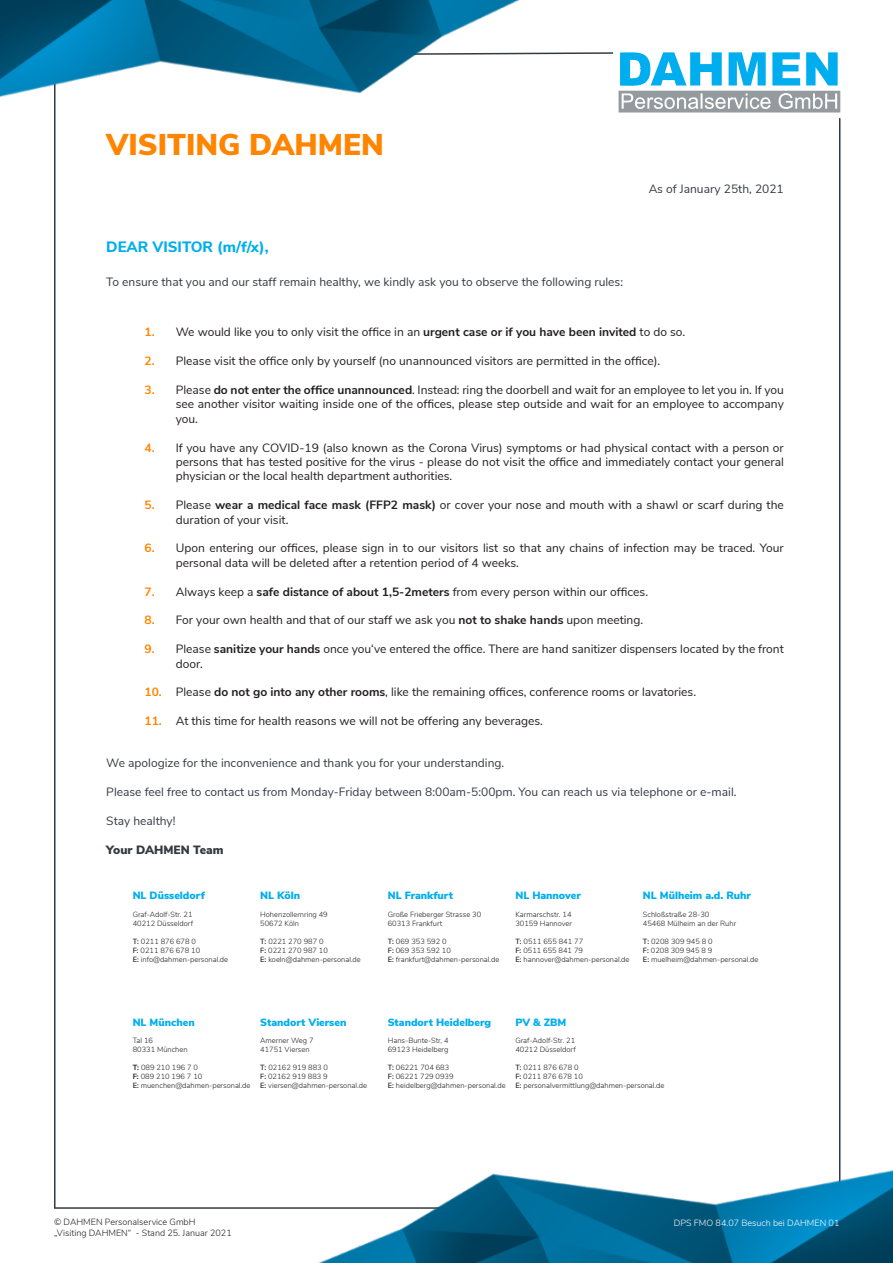
<style>
.page{position:relative;width:893px;height:1263px;background:#fff}
.page>*{position:absolute;margin:0;border:0;box-sizing:border-box;transform-origin:0 0}
.t1{font:900 30px "Nunito Sans";color:#ff8500}
.t2{font:800 15px "Nunito Sans";color:#00aeef}
.t3{font:12px/14.4px "Nunito Sans";color:#231f20}
.t4{font:12px "Nunito Sans";color:#333b42}
.t5{font:700 12px "Nunito Sans";color:#ff8500}
.t6{font:900 12px "Nunito Sans";color:#333b42}
.t7{font:900 10.5px "Nunito Sans";color:#00aeef}
.t8{font:300 9px "Nunito Sans";color:#231f20}
.t9{font:300 9px "Nunito Sans";color:#fff}
.t10{font:300 7.5px "Nunito Sans";color:#231f20}
.s1{font-weight:700}
.s2{font-weight:600}
</style>
<div class="page">
<hr style="left:54px;top:52px;width:2px;height:1156px;background:#333b42">
<hr style="left:54px;top:1207px;width:786px;height:2px;background:#333b42">
<hr style="left:839px;top:118px;width:1px;height:1091px;background:#333b42">
<img style="left:260px;top:1157px;width:633px;height:106px">
<svg style="left:530px;top:52px;width:310px;height:60px"></svg>
<img style="left:0;top:0;width:530px;height:106px">
<p class="t1" style="left:106px;top:123px;width:279px">VISITING DAHMEN</p>
<p class="t2" style="left:106px;top:236px;width:164px">DEAR VISITOR (m/f/x),</p>
<p class="t4" style="left:106px;top:273px;width:518px">To ensure that you and our staff remain healthy, we kindly ask you to observe the following rules:</p>
<p class="t4" style="left:649px;top:180px;width:137px">As of January 25th, 2021</p>
<p class="t5" style="left:145px;top:323px;width:12px">1.</p>
<p class="t5" style="left:145px;top:352px;width:12px">2.</p>
<p class="t5" style="left:145px;top:381px;width:12px">3.</p>
<p class="t5" style="left:145px;top:439px;width:12px">4.</p>
<p class="t5" style="left:145px;top:496px;width:12px">5.</p>
<p class="t5" style="left:145px;top:539px;width:12px">6.</p>
<p class="t5" style="left:145px;top:583px;width:12px">7.</p>
<p class="t5" style="left:145px;top:611px;width:12px">8.</p>
<p class="t5" style="left:145px;top:640px;width:12px">9.</p>
<p class="t5" style="left:145px;top:683px;width:19px">10.</p>
<p class="t5" style="left:145px;top:712px;width:19px">11.</p>
<p class="t3" style="left:176px;top:324px;width:511px">We would like you to only visit the office in an <span class="s1">urgent case or if you have been invited</span> to do so.</p>
<p class="t3" style="left:176px;top:353px;width:486px">Please visit the office only by yourself (no unannounced visitors are permitted in the office).</p>
<p class="t3" style="left:176px;top:382px;width:610px;text-align:justify">Please <span class="s1">do not enter the office unannounced</span>. Instead: ring the doorbell and wait for an employee to let you in. If you see another visitor waiting inside one of the offices, please step outside and wait for an employee to accompany you.</p>
<p class="t3" style="left:176px;top:439px;width:610px;text-align:justify">If you have any COVID-19 (also known as the Corona Virus) symptoms or had physical contact with a person or persons that has tested positive for the virus - please do not visit the office and immediately contact your general physician or the local health department authorities.</p>
<p class="t3" style="left:176px;top:497px;width:610px">Please <span class="s1">wear a medical face mask (FFP2 mask)</span> or cover your nose and mouth with a shawl or scarf during the duration of your visit.</p>
<p class="t3" style="left:176px;top:540px;width:610px">Upon entering our offices, please sign in to our visitors list so that any chains of infection may be traced. Your personal data will be deleted after a retention period of 4 weeks.</p>
<p class="t3" style="left:176px;top:583px;width:474px">Always keep a <span class="s1">safe distance of about 1,5-2meters</span> from every person within our offices.</p>
<p class="t3" style="left:176px;top:612px;width:469px">For your own health and that of our staff we ask you <span class="s1">not to shake hands</span> upon meeting.</p>
<p class="t3" style="left:176px;top:641px;width:610px">Please <span class="s1">sanitize your hands</span> once you‘ve entered the office. There are hand sanitizer dispensers located by the front door.</p>
<p class="t3" style="left:176px;top:684px;width:522px">Please <span class="s1">do not go into any other rooms</span>, like the remaining offices, conference rooms or lavatories.</p>
<p class="t3" style="left:176px;top:713px;width:369px">At this time for health reasons we will not be offering any beverages.</p>
<p class="t4" style="left:106px;top:754px;width:399px">We apologize for the inconvenience and thank you for your understanding.</p>
<p class="t4" style="left:106px;top:783px;width:632px">Please feel free to contact us from Monday-Friday between 8:00am-5:00pm. You can reach us via telephone or e-mail.</p>
<p class="t4" style="left:106px;top:812px;width:71px">Stay healthy!</p>
<p class="t6" style="left:106px;top:841px;width:119px">Your DAHMEN Team</p>
<p class="t7" style="left:133px;top:888px;width:74px">NL Düsseldorf</p>
<p class="t10" style="left:133px;top:908px;width:61px">Graf-Adolf-Str. 21</p>
<p class="t10" style="left:133px;top:917px;width:62px">40212 Düsseldorf</p>
<p class="t10" style="left:133px;top:935px;width:65px"><span class="s2">T:</span> 0211 876 678 0</p>
<p class="t10" style="left:133px;top:944px;width:69px"><span class="s2">F:</span> 0211 876 678 10</p>
<p class="t10" style="left:133px;top:953px;width:97px"><span class="s2">E:</span> info@dahmen-personal.de</p>
<p class="t7" style="left:260px;top:888px;width:41px">NL Köln</p>
<p class="t10" style="left:260px;top:908px;width:69px">Hohenzollernring 49</p>
<p class="t10" style="left:260px;top:917px;width:40px">50672 Köln</p>
<p class="t10" style="left:260px;top:935px;width:65px"><span class="s2">T:</span> 0221 270 987 0</p>
<p class="t10" style="left:260px;top:944px;width:69px"><span class="s2">F:</span> 0221 270 987 10</p>
<p class="t10" style="left:260px;top:953px;width:102px"><span class="s2">E:</span> koeln@dahmen-personal.de</p>
<p class="t7" style="left:388px;top:888px;width:67px">NL Frankfurt</p>
<p class="t10" style="left:388px;top:908px;width:95px">Große Frieberger Strasse 30</p>
<p class="t10" style="left:388px;top:917px;width:56px">60313 Frankfurt</p>
<p class="t10" style="left:388px;top:935px;width:60px"><span class="s2">T:</span> 069 353 592 0</p>
<p class="t10" style="left:388px;top:944px;width:65px"><span class="s2">F:</span> 069 353 592 10</p>
<p class="t10" style="left:388px;top:953px;width:113px"><span class="s2">E:</span> frankfurt@dahmen-personal.de</p>
<p class="t7" style="left:515px;top:888px;width:67px">NL Hannover</p>
<p class="t10" style="left:515px;top:908px;width:58px">Karmarschstr. 14</p>
<p class="t10" style="left:515px;top:917px;width:58px">30159 Hannover</p>
<p class="t10" style="left:515px;top:935px;width:69px"><span class="s2">T:</span> 0511 655 841 77</p>
<p class="t10" style="left:515px;top:944px;width:69px"><span class="s2">F:</span> 0511 655 841 79</p>
<p class="t10" style="left:515px;top:953px;width:116px"><span class="s2">E:</span> hannover@dahmen-personal.de</p>
<p class="t7" style="left:643px;top:888px;width:109px">NL Mülheim a.d. Ruhr</p>
<p class="t10" style="left:643px;top:908px;width:68px">Schloßstraße 28-30</p>
<p class="t10" style="left:643px;top:917px;width:95px">45468 Mülheim an der Ruhr</p>
<p class="t10" style="left:643px;top:935px;width:71px"><span class="s2">T:</span> 0208 309 945 8 0</p>
<p class="t10" style="left:643px;top:944px;width:71px"><span class="s2">F:</span> 0208 309 945 8 9</p>
<p class="t10" style="left:643px;top:953px;width:117px"><span class="s2">E:</span> muelheim@dahmen-personal.de</p>
<p class="t7" style="left:133px;top:1014px;width:64px">NL München</p>
<p class="t10" style="left:133px;top:1035px;width:22px">Tal 16</p>
<p class="t10" style="left:133px;top:1044px;width:56px">80331 München</p>
<p class="t10" style="left:133px;top:1062px;width:67px"><span class="s1">T:</span> 089 210 196 7 0</p>
<p class="t10" style="left:133px;top:1071px;width:71px"><span class="s1">F:</span> 089 210 196 7 10</p>
<p class="t10" style="left:133px;top:1080px;width:119px"><span class="s2">E:</span> muenchen@dahmen-personal.de</p>
<p class="t7" style="left:260px;top:1014px;width:88px">Standort Viersen</p>
<p class="t10" style="left:260px;top:1035px;width:55px">Amerner Weg 7</p>
<p class="t10" style="left:260px;top:1044px;width:51px">41751 Viersen</p>
<p class="t10" style="left:260px;top:1062px;width:69px"><span class="s2">T:</span> 02162 919 883 0</p>
<p class="t10" style="left:260px;top:1071px;width:69px"><span class="s2">F:</span> 02162 919 883 9</p>
<p class="t10" style="left:260px;top:1080px;width:108px"><span class="s2">E:</span> viersen@dahmen-personal.de</p>
<p class="t7" style="left:388px;top:1014px;width:105px">Standort Heidelberg</p>
<p class="t10" style="left:388px;top:1035px;width:62px">Hans-Bunte-Str, 4</p>
<p class="t10" style="left:388px;top:1044px;width:62px">69123 Heidelberg</p>
<p class="t10" style="left:388px;top:1062px;width:63px"><span class="s2">T:</span> 06221 704 683</p>
<p class="t10" style="left:388px;top:1071px;width:67px"><span class="s2">F:</span> 06221 729 0939</p>
<p class="t10" style="left:388px;top:1080px;width:119px"><span class="s2">E:</span> heidelberg@dahmen-personal.de</p>
<p class="t7" style="left:515px;top:1014px;width:52px">PV &amp; ZBM</p>
<p class="t10" style="left:515px;top:1035px;width:61px">Graf-Adolf-Str. 21</p>
<p class="t10" style="left:515px;top:1044px;width:62px">40212 Düsseldorf</p>
<p class="t10" style="left:515px;top:1062px;width:65px"><span class="s2">T:</span> 0211 876 678 0</p>
<p class="t10" style="left:515px;top:1071px;width:69px"><span class="s2">F:</span> 0211 876 678 10</p>
<p class="t10" style="left:515px;top:1080px;width:150px"><span class="s2">E:</span> personalvermittlung@dahmen-personal.de</p>
<p class="t8" style="left:54px;top:1215px;width:143px">© DAHMEN Personalservice GmbH</p>
<p class="t8" style="left:54px;top:1226px;width:179px">„Visiting DAHMEN“ - Stand 25. Januar 2021</p>
<p class="t9" style="left:674px;top:1216px;width:167px">DPS FMO 84.07 Besuch bei DAHMEN 01</p>
</div>
